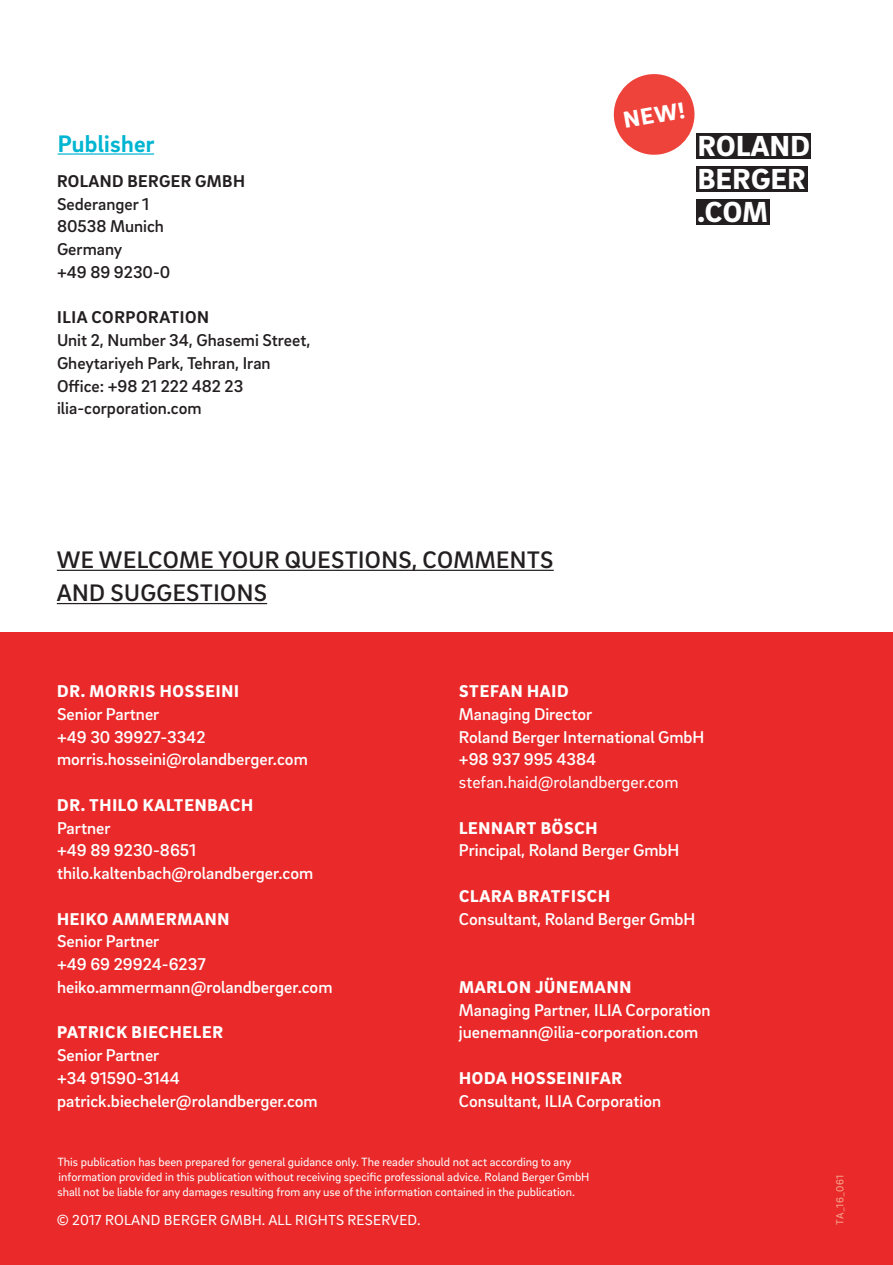
<style>
.page{position:relative;width:893px;height:1265px;background:#fff}
.page>*{position:absolute;margin:0;border:0;box-sizing:border-box;transform-origin:0 0}
.t1{font:900 29.75px "Brix Sans";letter-spacing:.015em;color:#fff}
.t2{font:500 24.5px/33.2px "Brix Sans";letter-spacing:.015em;color:#231f20}
.t3{font:700 24.5px "Brix Sans";letter-spacing:.01em;color:#00b5d1}
.t4{font:900 23.8px "Brix Sans";color:#fff}
.t5{font:500 17.5px/22.8px "Brix Sans";color:#fff}
.t6{font:500 17.5px/22.8px "Brix Sans";color:#231f20}
.t7{font:900 17.5px "Brix Sans";letter-spacing:.045em;color:#fff}
.t8{font:700 17.5px "Brix Sans";letter-spacing:.02em;color:#231f20}
.t9{font:17.5px "Brix Sans";color:#fff}
.t10{font:14.88px "Brix Sans";letter-spacing:.015em;color:#fff}
.t11{font:12.25px/14.9px "Brix Sans";color:#fff}
.t12{font:10.5px "Brix Sans";letter-spacing:.03em;color:#f6ac93}
</style>
<div class="page">
<div style="left:696px;top:166px;width:111px;height:26px;background:#231f20"></div>
<div style="left:696px;top:133px;width:115px;height:26px;background:#231f20"></div>
<div style="left:696px;top:199px;width:74px;height:26px;background:#231f20"></div>
<svg style="left:613px;top:74px;width:82px;height:81px"></svg>
<div style="left:0;top:632px;width:893px;height:633px;background:#e9292a"></div>
<hr style="left:57px;top:570px;width:497px;height:1px;background:#231f20">
<hr style="left:57px;top:603px;width:210px;height:1px;background:#231f20">
<hr style="left:58px;top:153px;width:96px;height:2px;background:#00b5d1">
<h2 class="t3" style="left:58px;top:127px;width:98px">Publisher</h2>
<p class="t8" style="left:57px;top:169px;width:189px">ROLAND BERGER GMBH</p>
<p class="t6" style="left:57px;top:192px;width:115px">Sederanger 1<br>80538 Munich<br>Germany<br>+49 89 9230-0</p>
<p class="t8" style="left:57px;top:306px;width:154px">ILIA CORPORATION</p>
<p class="t6" style="left:57px;top:328px;width:255px">Unit 2, Number 34, Ghasemi Street,<br>Gheytariyeh Park, Tehran, Iran<br>Office: +98 21 222 482 23 ilia-corporation.com</p>
<h3 class="t4" style="left:621px;top:105px;width:63px;rotate:-10deg">NEW!</h3>
<h1 class="t1" style="left:698px;top:127px;width:114px">ROLAND</h1>
<h1 class="t1" style="left:698px;top:160px;width:109px">BERGER</h1>
<h1 class="t1" style="left:697px;top:193px;width:72px">.COM</h1>
<h2 class="t2" style="left:57px;top:542px;width:498px">WE WELCOME YOUR QUESTIONS, COMMENTS<br>AND SUGGESTIONS</h2>
<p class="t7" style="left:57px;top:680px;width:183px">DR. MORRIS HOSSEINI</p>
<p class="t5" style="left:57px;top:702px;width:252px">Senior Partner<br>+49 30 39927-3342 morris.hosseini@rolandberger.com</p>
<p class="t7" style="left:57px;top:793px;width:197px">DR. THILO KALTENBACH</p>
<p class="t5" style="left:57px;top:816px;width:258px">Partner<br>+49 89 9230-8651 thilo.kaltenbach@rolandberger.com</p>
<p class="t7" style="left:57px;top:907px;width:174px">HEIKO AMMERMANN</p>
<p class="t5" style="left:57px;top:929px;width:277px">Senior Partner<br>+49 69 29924-6237 heiko.ammermann@rolandberger.com</p>
<p class="t7" style="left:57px;top:1021px;width:167px">PATRICK BIECHELER</p>
<p class="t5" style="left:57px;top:1043px;width:262px">Senior Partner<br>+34 91590-3144 patrick.biecheler@rolandberger.com</p>
<p class="t7" style="left:459px;top:680px;width:111px">STEFAN HAID</p>
<p class="t5" style="left:459px;top:702px;width:247px">Managing Director<br>Roland Berger International GmbH +98 937 995 4384</p>
<p class="t9" style="left:459px;top:771px;width:221px">stefan.haid@rolandberger.com</p>
<p class="t7" style="left:459px;top:816px;width:140px">LENNART BÖSCH</p>
<p class="t5" style="left:459px;top:838px;width:222px">Principal, Roland Berger GmbH</p>
<p class="t7" style="left:459px;top:884px;width:153px">CLARA BRATFISCH</p>
<p class="t5" style="left:459px;top:907px;width:238px">Consultant, Roland Berger GmbH</p>
<p class="t7" style="left:459px;top:975px;width:174px">MARLON JÜNEMANN</p>
<p class="t5" style="left:459px;top:998px;width:253px">Managing Partner, ILIA Corporation juenemann@ilia-corporation.com</p>
<p class="t7" style="left:459px;top:1066px;width:165px">HODA HOSSEINIFAR</p>
<p class="t5" style="left:459px;top:1089px;width:204px">Consultant, ILIA Corporation</p>
<p class="t11" style="left:57px;top:1154px;width:534px">This publication has been prepared for general guidance only. The reader should not act according to any information provided in this publication without receiving specific professional advice. Roland Berger GmbH shall not be liable for any damages resulting from any use of the information contained in the publication.</p>
<p class="t10" style="left:57px;top:1211px;width:365px">© 2017 ROLAND BERGER GMBH. ALL RIGHTS RESERVED.</p>
<p class="t12" style="left:833px;top:1225px;width:52px;rotate:-90deg">TA_16_061</p>
</div>
